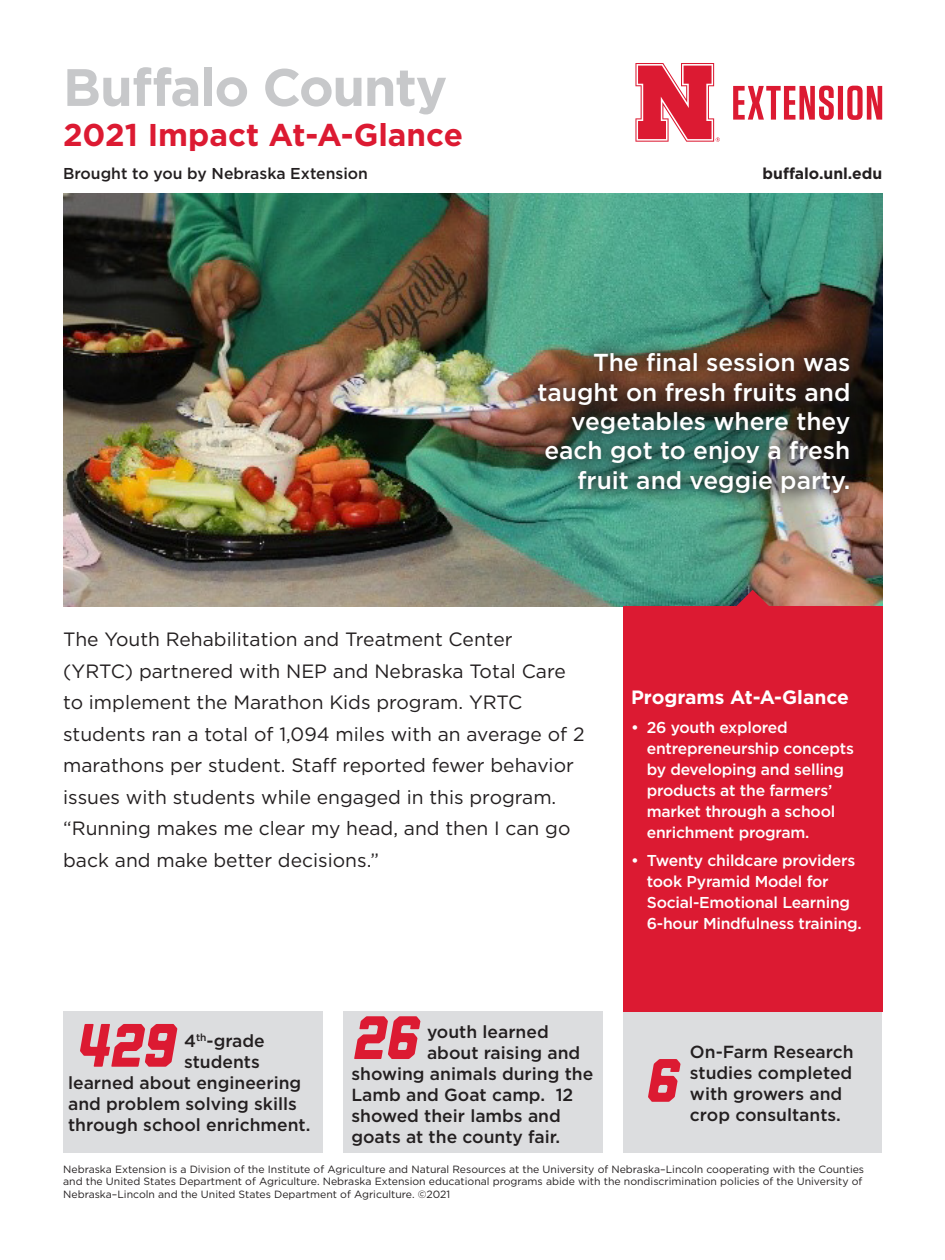
<style>
.page{position:relative;width:945px;height:1260px;background:#fff}
.page>*{position:absolute;margin:0;border:0;box-sizing:border-box;transform-origin:0 0}
.t1{font:italic 800 61.25px "Liberator";color:#dc1a32}
.t2{font:700 52.5px "Gotham";letter-spacing:-.025em;color:#c7c8ca}
.t3{font:700 31.5px "Gotham";color:#dc1a32}
.t4{font:500 24.5px/29.4px "Gotham";color:#fff;text-align:right}
.t5{font:19.25px/31.5px "Gotham";color:#231f20}
.t6{font:700 19.25px "Gotham";color:#fff}
.t7{font:500 17.5px/21px "Gotham";color:#231f20}
.t8{font:500 15.75px/21px "Gotham";letter-spacing:-.015em;color:#fff}
.t9{font:500 15.75px "Gotham";color:#231f20}
.t10{font:700 15.75px "Gotham";color:#231f20}
.t11{font:10.5px/12.6px "Gotham";color:#231f20}
</style>
<div class="page">
<img style="left:63px;top:193px;width:819px;height:413px">
<div style="left:343px;top:1011px;width:259px;height:142px;background:#dcdddf"></div>
<div style="left:623px;top:1011px;width:259px;height:142px;background:#dcdddf"></div>
<svg style="left:733px;top:86px;width:149px;height:34px"></svg>
<svg style="left:635px;top:63px;width:85px;height:79px"></svg>
<div style="left:623px;top:606px;width:259px;height:405px;background:#dc1a32"></div>
<div style="left:522px;top:336px;width:345px;height:173px;background:#231f20;opacity:.75"></div>
<svg style="left:736px;top:590px;width:33px;height:16px"></svg>
<div style="left:63px;top:1011px;width:259px;height:142px;background:#dcdddf"></div>
<p class="t2" style="left:63px;top:53px;width:386px">Buffalo County</p>
<p class="t3" style="left:63px;top:114px;width:401px">2021 Impact At-A-Glance</p>
<p class="t9" style="left:63px;top:163px;width:307px">Brought to you by Nebraska Extension</p>
<p class="t10" style="left:763px;top:163px;width:121px">buffalo.unl.edu</p>
<p class="t4" style="left:537px;top:347px;width:315px">The final session was taught on fresh fruits and vegetables where they each got to enjoy a fresh fruit and veggie party.</p>
<p class="t5" style="left:63px;top:623px;width:523px">The Youth Rehabilitation and Treatment Center (YRTC) partnered with NEP and Nebraska Total Care to implement the Marathon Kids program. YRTC students ran a total of 1,094 miles with an average of 2 marathons per student. Staff reported fewer behavior issues with students while engaged in this program. “Running makes me clear my head, and then I can go back and make better decisions.”</p>
<p class="t6" style="left:631px;top:684px;width:219px">Programs At-A-Glance</p>
<p class="t8" style="left:647px;top:716px;width:209px;text-indent:-16px">• 26 youth explored entrepreneurship concepts by developing and selling products at the farmers’ market through a school enrichment program.</p>
<p class="t8" style="left:647px;top:850px;width:216px;text-indent:-16px">• Twenty childcare providers took Pyramid Model for<br>Social-Emotional Learning<br>6-hour Mindfulness training.</p>
<p class="t1" style="left:77px;top:1012px;width:101px">429</p>
<p class="t1" style="left:354px;top:1005px;width:67px">26</p>
<p class="t7" style="left:427px;top:1021px;width:123px">youth learned</p>
<p class="t7" style="left:427px;top:1042px;width:155px">about raising and</p>
<p class="t7" style="left:351px;top:1063px;width:243px">showing animals during the</p>
<p class="t7" style="left:351px;top:1084px;width:224px">Lamb and Goat camp. 12</p>
<p class="t7" style="left:351px;top:1105px;width:211px">showed their lambs and</p>
<p class="t7" style="left:351px;top:1126px;width:210px">goats at the county fair.</p>
<p class="t11" style="left:63px;top:1162px;width:803px">Nebraska Extension is a Division of the Institute of Agriculture and Natural Resources at the University of Nebraska–Lincoln cooperating with the Counties and the United States Department of Agriculture. Nebraska Extension educational programs abide with the nondiscrimination policies of the University of<br>Nebraska–Lincoln and the United States Department of Agriculture. ©2021</p>
<p class="t7" style="left:184px;top:1030px;width:82px">4<sup>th</sup>-grade</p>
<p class="t7" style="left:184px;top:1051px;width:77px">students</p>
<p class="t7" style="left:68px;top:1072px;width:235px">learned about engineering</p>
<p class="t7" style="left:68px;top:1093px;width:230px">and problem solving skills</p>
<p class="t7" style="left:68px;top:1114px;width:244px">through school enrichment.</p>
<p class="t7" style="left:690px;top:1041px;width:165px">On-Farm Research studies completed with growers and crop consultants.</p>
<p class="t1" style="left:647px;top:1047px;width:34px">6</p>
</div>
